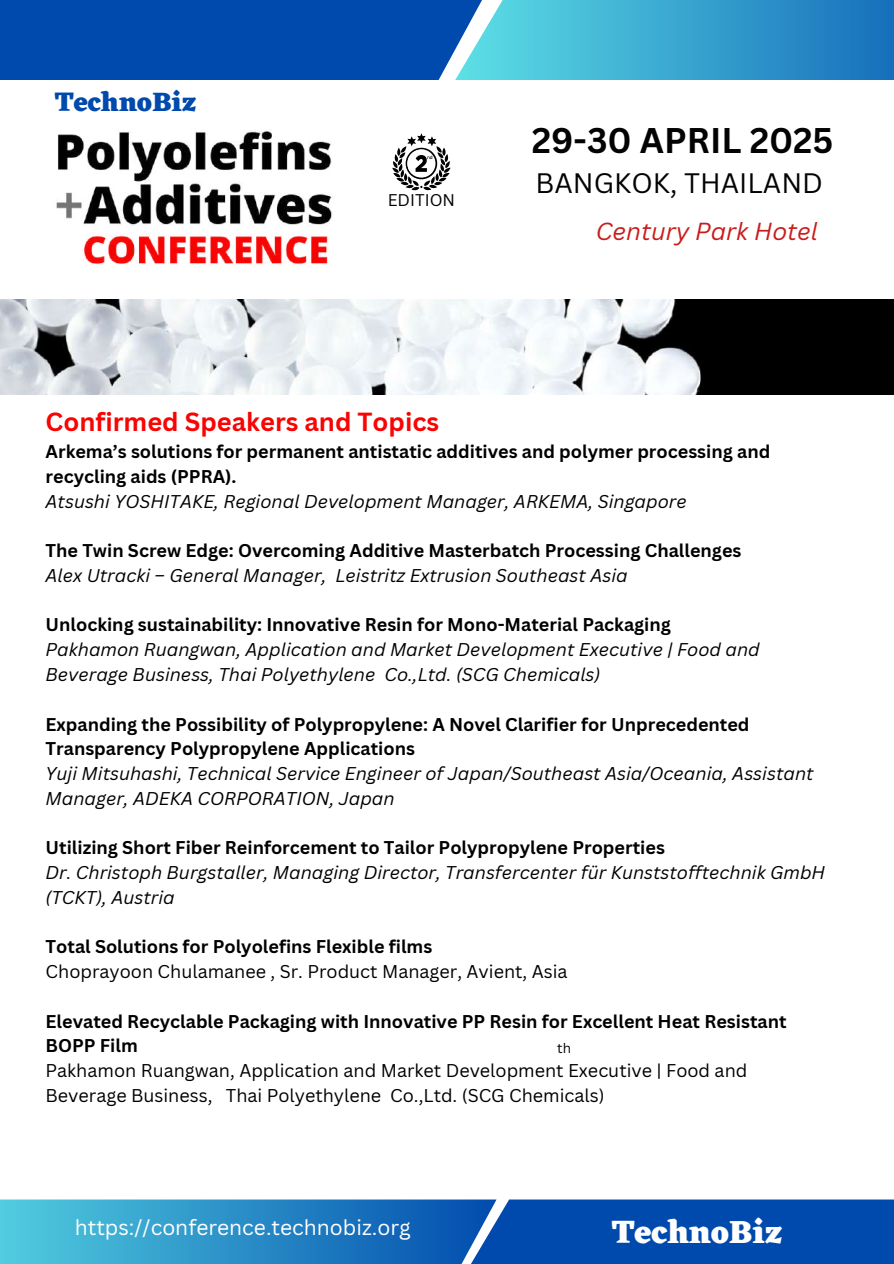
<style>
.page{position:relative;width:894px;height:1264px;background:#fff}
.page>*{position:absolute;margin:0;border:0;box-sizing:border-box;transform-origin:0 0}
.t1{font:700 34.65px "Canva Sans";color:#030303}
.t2{font:800 33px "Eczar";color:#fff}
.t3{font:27.45px "Canva Sans";color:#030303}
.t4{font:800 27.45px "Eczar";color:#004aad}
.t5{font:700 25.5px "Canva Sans";color:#f90303}
.t6{font:italic 24px "Canva Sans";color:#cb1b1b}
.t7{font:21px "Canva Sans";color:#fff}
.t8{font:700 18px/24.8px "Canva Sans";color:#000}
.t9{font:italic 18px/24.8px "Canva Sans";color:#000}
.t10{font:18px/24.8px "Canva Sans";color:#000}
.t11{font:16.5px "Canva Sans";color:#000}
.t12{font:13.5px "Canva Sans";color:#000}
</style>
<div class="page">
<div style="left:0;top:1199px;width:496px;height:64px;background:linear-gradient(to right,#51cddf,#014bad)"></div>
<div style="left:455px;top:1199px;width:438px;height:64px;background:#004aad"></div>
<svg style="left:0;top:0;width:893px;height:80px;background:#1f77be"></svg>
<img style="left:0;top:300px;width:893px;height:94px">
<svg style="left:392px;top:133px;width:58px;height:58px"></svg>
<img style="left:56px;top:131px;width:277px;height:136px">
<h3 class="t4" style="left:55px;top:86px;width:143px">TechnoBiz</h3>
<p class="t11" style="left:387px;top:188px;width:69px">EDITION</p>
<h1 class="t1" style="left:531px;top:116px;width:303px">29-30 APRIL 2025</h1>
<h3 class="t3" style="left:535px;top:164px;width:289px">BANGKOK, THAILAND</h3>
<h3 class="t6" style="left:595px;top:214px;width:223px">Century Park Hotel</h3>
<h3 class="t5" style="left:46px;top:404px;width:395px">Confirmed Speakers and Topics</h3>
<p class="t8" style="left:46px;top:439px;width:726px">Arkema’s solutions for permanent antistatic additives and polymer processing and recycling aids (PPRA).</p>
<p class="t9" style="left:46px;top:488px;width:642px">Atsushi YOSHITAKE, Regional Development Manager, ARKEMA, Singapore</p>
<p class="t8" style="left:46px;top:538px;width:697px">The Twin Screw Edge: Overcoming Additive Masterbatch Processing Challenges</p>
<p class="t9" style="left:46px;top:562px;width:583px">Alex Utracki – General Manager, Leistritz Extrusion Southeast Asia</p>
<p class="t8" style="left:46px;top:612px;width:626px">Unlocking sustainability: Innovative Resin for Mono-Material Packaging</p>
<p class="t9" style="left:46px;top:637px;width:715px">Pakhamon Ruangwan, Application and Market Development Executive | Food and<br>Beverage Business, Thai Polyethylene Co.,Ltd. (SCG Chemicals)</p>
<p class="t8" style="left:46px;top:711px;width:705px">Expanding the Possibility of Polypropylene: A Novel Clarifier for Unprecedented<br>Transparency Polypropylene Applications</p>
<p class="t9" style="left:46px;top:760px;width:769px">Yuji Mitsuhashi, Technical Service Engineer of Japan/Southeast Asia/Oceania, Assistant<br>Manager, ADEKA CORPORATION, Japan</p>
<p class="t8" style="left:46px;top:835px;width:620px">Utilizing Short Fiber Reinforcement to Tailor Polypropylene Properties</p>
<p class="t9" style="left:46px;top:859px;width:780px">Dr. Christoph Burgstaller, Managing Director, Transfercenter für Kunststofftechnik GmbH (TCKT), Austria</p>
<p class="t8" style="left:46px;top:934px;width:388px">Total Solutions for Polyolefins Flexible films</p>
<p class="t10" style="left:46px;top:958px;width:523px">Choprayoon Chulamanee , Sr. Product Manager, Avient, Asia</p>
<p class="t8" style="left:46px;top:1008px;width:742px">Elevated Recyclable Packaging with Innovative PP Resin for Excellent Heat Resistant<br>BOPP Film</p>
<p class="t10" style="left:46px;top:1057px;width:703px">Pakhamon Ruangwan, Application and Market Development Executive | Food and<br>Beverage Business, Thai Polyethylene Co.,Ltd. (SCG Chemicals)</p>
<p class="t12" style="left:557px;top:1038px;width:15px">th</p>
<p class="t7" style="left:75px;top:1211px;width:337px">https://conference.technobiz.org</p>
<h2 class="t2" style="left:611px;top:1212px;width:172px">TechnoBiz</h2>
</div>
